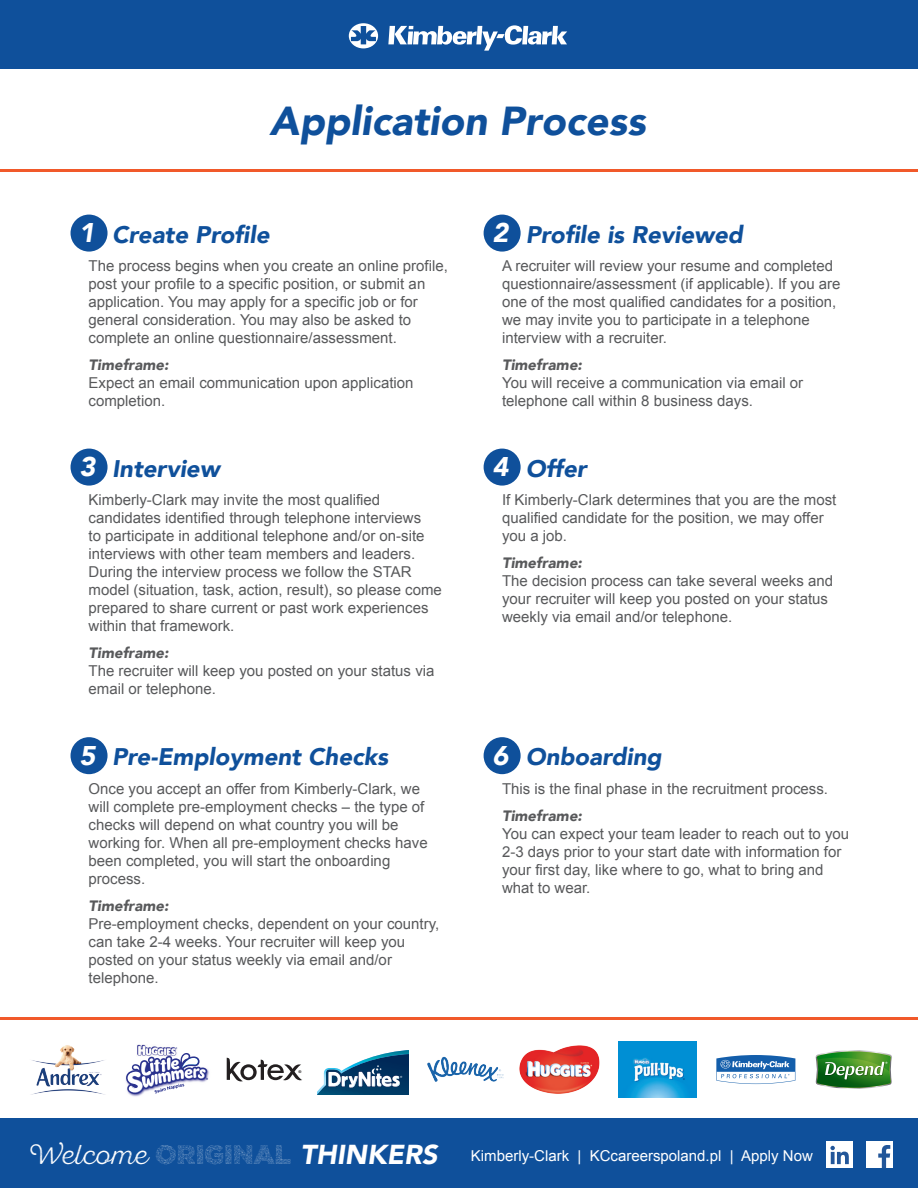
<style>
.page{position:relative;width:918px;height:1188px;background:#fff}
.page>*{position:absolute;margin:0;border:0;box-sizing:border-box;transform-origin:0 0}
.t1{font:italic 900 40.35px "Avenir";color:#0f509b}
.t2{font:italic 900 27px "Avenir";color:#fff}
.t3{font:italic 900 24px "Avenir";color:#0f509b}
.t4{font:15px/18px "Arial";color:#58595b}
.t5{font:15px "Arial";color:#fff}
.t6{font:italic 900 15px "Avenir";color:#58595b}
.t7{font:700 3.75px "Helvetica Neue LT Std";color:#231f20}
.s1{font-family:"Sant Elia Rough";font-weight:300;font-size:27.3px}
.s2{font-family:"POLYA Regular";font-size:27.3px}
.s3{font-family:"Avenir";font-weight:900;font-style:italic;font-size:27.3px}
</style>
<div class="page">
<div style="left:0;top:0;width:918px;height:69px;background:#0f509b"></div>
<hr style="left:0;top:169px;width:918px;height:3px;background:#f1592a">
<hr style="left:0;top:1018px;width:918px;height:2px;background:#f1592a">
<div style="left:71px;top:215px;width:37px;height:37px;background:#0f509b;border-radius:50%"></div>
<div style="left:484px;top:215px;width:37px;height:37px;background:#0f509b;border-radius:50%"></div>
<div style="left:71px;top:449px;width:37px;height:37px;background:#0f509b;border-radius:50%"></div>
<div style="left:484px;top:449px;width:37px;height:37px;background:#0f509b;border-radius:50%"></div>
<div style="left:71px;top:737px;width:37px;height:37px;background:#0f509b;border-radius:50%"></div>
<div style="left:484px;top:737px;width:37px;height:37px;background:#0f509b;border-radius:50%"></div>
<svg style="left:349px;top:23px;width:29px;height:25px"></svg>
<svg style="left:388px;top:25px;width:179px;height:26px"></svg>
<img style="left:519px;top:1045px;width:81px;height:49px">
<svg style="left:815px;top:1050px;width:77px;height:39px;background:#609c58"></svg>
<img style="left:32px;top:1045px;width:72px;height:49px">
<svg style="left:227px;top:1058px;width:75px;height:23px"></svg>
<img style="left:427px;top:1056px;width:77px;height:26px">
<svg style="left:716px;top:1055px;width:79px;height:29px"></svg>
<img style="left:618px;top:1042px;width:79px;height:55px">
<img style="left:125px;top:1044px;width:84px;height:53px">
<svg style="left:126px;top:1047px;width:82px;height:48px"></svg>
<svg style="left:317px;top:1050px;width:91px;height:45px"></svg>
<div style="left:0;top:1119px;width:918px;height:69px;background:#0f509b"></div>
<div style="left:826px;top:1141px;width:27px;height:27px;background:#fff"></div>
<svg style="left:830px;top:1146px;width:19px;height:18px"></svg>
<div style="left:866px;top:1141px;width:27px;height:27px;background:#fff"></div>
<svg style="left:878px;top:1145px;width:12px;height:23px"></svg>
<h1 class="t1" style="left:269px;top:88px;width:378px">Application Process</h1>
<h2 class="t2" style="left:79px;top:211px;width:17px">1</h2>
<h2 class="t2" style="left:493px;top:211px;width:17px">2</h2>
<h3 class="t3" style="left:526px;top:215px;width:219px">Profile is Reviewed</h3>
<p class="t4" style="left:502px;top:257px;width:340px">A recruiter will review your resume and completed questionnaire/assessment (if applicable). If you are one of the most qualified candidates for a position, we may invite you to participate in a telephone interview with a recruiter.</p>
<p class="t6" style="left:502px;top:353px;width:81px">Timeframe:</p>
<p class="t4" style="left:502px;top:374px;width:303px">You will receive a communication via email or telephone call within 8 business days.</p>
<h3 class="t3" style="left:112px;top:215px;width:159px">Create Profile</h3>
<p class="t4" style="left:89px;top:257px;width:361px">The process begins when you create an online profile, post your profile to a specific position, or submit an application. You may apply for a specific job or for general consideration. You may also be asked to complete an online questionnaire/assessment.</p>
<p class="t6" style="left:89px;top:353px;width:81px">Timeframe:</p>
<p class="t4" style="left:89px;top:374px;width:327px">Expect an email communication upon application completion.</p>
<h2 class="t2" style="left:80px;top:445px;width:17px">3</h2>
<h2 class="t2" style="left:493px;top:445px;width:17px">4</h2>
<h3 class="t3" style="left:526px;top:448px;width:62px">Offer</h3>
<p class="t4" style="left:502px;top:491px;width:336px">If Kimberly-Clark determines that you are the most qualified candidate for the position, we may offer you a job.</p>
<p class="t6" style="left:502px;top:550px;width:81px">Timeframe:</p>
<p class="t4" style="left:502px;top:572px;width:332px">The decision process can take several weeks and your recruiter will keep you posted on your status weekly via email and/or telephone.</p>
<h3 class="t3" style="left:112px;top:448px;width:109px">Interview</h3>
<p class="t4" style="left:89px;top:491px;width:355px">Kimberly-Clark may invite the most qualified candidates identified through telephone interviews<br>to participate in additional telephone and/or on-site interviews with other team members and leaders.<br>During the interview process we follow the STAR model (situation, task, action, result), so please come prepared to share current or past work experiences within that framework.</p>
<p class="t6" style="left:89px;top:640px;width:81px">Timeframe:</p>
<p class="t4" style="left:89px;top:662px;width:347px">The recruiter will keep you posted on your status via email or telephone.</p>
<h2 class="t2" style="left:80px;top:733px;width:17px">5</h2>
<h2 class="t2" style="left:493px;top:733px;width:17px">6</h2>
<h3 class="t3" style="left:526px;top:737px;width:137px">Onboarding</h3>
<p class="t4" style="left:502px;top:780px;width:327px">This is the final phase in the recruitment process.</p>
<p class="t6" style="left:502px;top:803px;width:81px">Timeframe:</p>
<p class="t4" style="left:502px;top:825px;width:349px">You can expect your team leader to reach out to you 2-3 days prior to your start date with information for your first day, like where to go, what to bring and what to wear.</p>
<h3 class="t3" style="left:112px;top:737px;width:277px">Pre-Employment Checks</h3>
<p class="t4" style="left:89px;top:780px;width:341px">Once you accept an offer from Kimberly-Clark, we will complete pre-employment checks – the type of checks will depend on what country you will be working for. When all pre-employment checks have been completed, you will start the onboarding process.</p>
<p class="t6" style="left:89px;top:893px;width:81px">Timeframe:</p>
<p class="t4" style="left:89px;top:915px;width:352px">Pre-employment checks, dependent on your country, can take 2-4 weeks. Your recruiter will keep you posted on your status weekly via email and/or telephone.</p>
<p class="t7" style="left:299px;top:1069px;width:5px">®</p>
<p class="t5" style="left:28px;top:1146px;width:786px"><span class="s1">Welcome</span> <span class="s2">ORIGINAL</span> <span class="s3">THINKERS</span> Kimberly-Clark | KCcareerspoland.pl | Apply Now</p>
</div>
